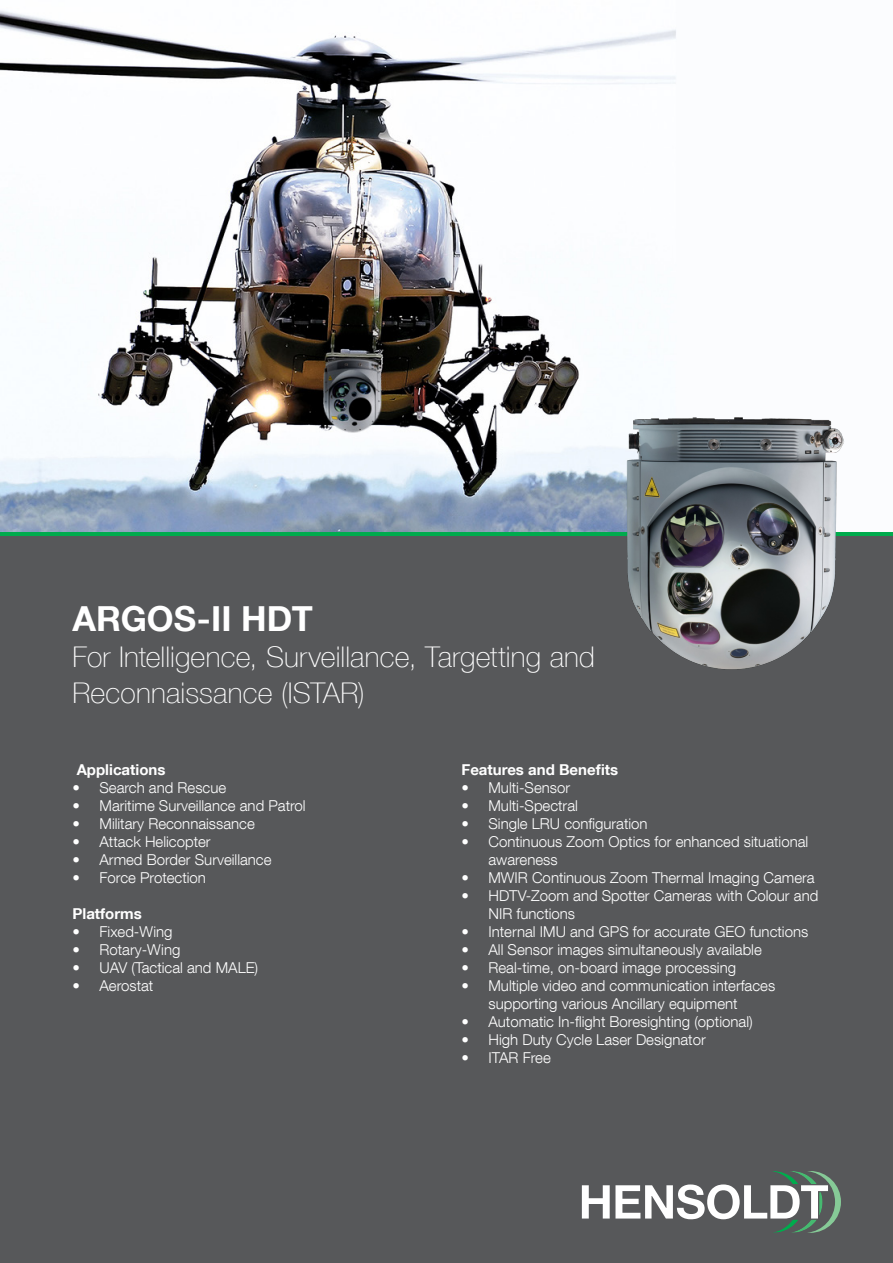
<style>
.page{position:relative;width:893px;height:1263px;background:#fff}
.page>*{position:absolute;margin:0;border:0;box-sizing:border-box;transform-origin:0 0}
.head_23_24pt_bold_aa{font:700 34.5px "Helvetica Neue LT Com";color:#fff}
.subline_19_24_light{font:100 28.5px "Helvetica Neue LT Com";letter-spacing:.005em;color:#fff}
.t1{font:300 15px/18px "Helvetica Neue LT Com";color:#fff}
.copy_10_12pt_light_a{font:700 15px "Helvetica Neue LT Com";color:#fff}
</style>
<div class="page">
<img style="left:0;top:10px;width:676px;height:522px">
<div style="left:0;top:534px;width:893px;height:729px;background:#57585a"></div>
<hr style="left:0;top:533px;width:893px;height:3px;background:#00ab4d">
<svg style="left:582px;top:1171px;width:259px;height:61px"></svg>
<img style="left:616px;top:409px;width:233px;height:260px">
<p class="head_23_24pt_bold_aa" style="left:72px;top:597px;width:242px">ARGOS-II HDT</p>
<p class="subline_19_24_light" style="left:72px;top:640px;width:524px">For Intelligence, Surveillance, Targetting and</p>
<p class="subline_19_24_light" style="left:72px;top:676px;width:294px">Reconnaissance (ISTAR)</p>
<p class="copy_10_12pt_light_a" style="left:77px;top:760px;width:90px">Applications</p>
<p class="t1" style="left:72px;top:779px;width:155px">• Search and Rescue</p>
<p class="t1" style="left:72px;top:797px;width:235px">• Maritime Surveillance and Patrol</p>
<p class="t1" style="left:72px;top:815px;width:184px">• Military Reconnaissance</p>
<p class="t1" style="left:72px;top:833px;width:140px">• Attack Helicopter</p>
<p class="t1" style="left:72px;top:851px;width:201px">• Armed Border Surveillance</p>
<p class="t1" style="left:72px;top:869px;width:135px">• Force Protection</p>
<p class="copy_10_12pt_light_a" style="left:72px;top:904px;width:71px">Platforms</p>
<p class="t1" style="left:72px;top:923px;width:102px">• Fixed-Wing</p>
<p class="t1" style="left:72px;top:941px;width:109px">• Rotary-Wing</p>
<p class="t1" style="left:72px;top:959px;width:187px">• UAV (Tactical and MALE)</p>
<p class="t1" style="left:72px;top:977px;width:82px">• Aerostat</p>
<p class="copy_10_12pt_light_a" style="left:461px;top:760px;width:158px">Features and Benefits</p>
<p class="t1" style="left:461px;top:779px;width:110px">• Multi-Sensor</p>
<p class="t1" style="left:461px;top:797px;width:118px">• Multi-Spectral</p>
<p class="t1" style="left:461px;top:815px;width:188px">• Single LRU configuration</p>
<p class="t1" style="left:488px;top:833px;width:321px;text-indent:-27px">• Continuous Zoom Optics for enhanced situational awareness</p>
<p class="t1" style="left:461px;top:869px;width:355px">• MWIR Continuous Zoom Thermal Imaging Camera</p>
<p class="t1" style="left:488px;top:887px;width:331px;text-indent:-27px">• HDTV-Zoom and Spotter Cameras with Colour and<br>NIR functions</p>
<p class="t1" style="left:461px;top:923px;width:348px">• Internal IMU and GPS for accurate GEO functions</p>
<p class="t1" style="left:461px;top:941px;width:302px">• All Sensor images simultaneously available</p>
<p class="t1" style="left:461px;top:959px;width:276px">• Real-time, on-board image processing</p>
<p class="t1" style="left:488px;top:977px;width:288px;text-indent:-27px">• Multiple video and communication interfaces supporting various Ancillary equipment</p>
<p class="t1" style="left:461px;top:1013px;width:293px">• Automatic In-flight Boresighting (optional)</p>
<p class="t1" style="left:461px;top:1031px;width:246px">• High Duty Cycle Laser Designator</p>
<p class="t1" style="left:461px;top:1049px;width:91px">• ITAR Free</p>
</div>
